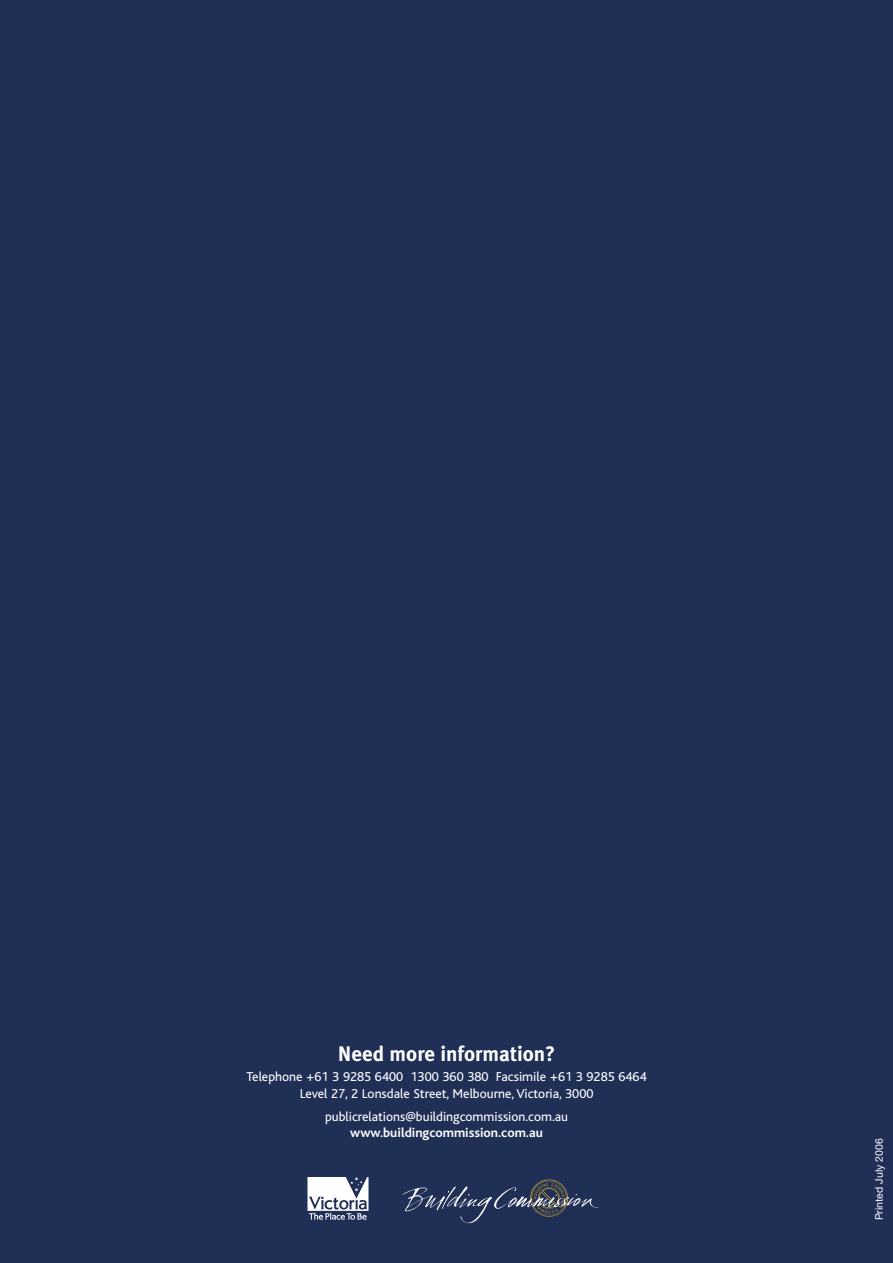
<style>
.page{position:relative;width:893px;height:1263px;background:#1f2f55}
.page>*{position:absolute;margin:0;border:0;box-sizing:border-box;transform-origin:0 0}
.information_headwhite{font:700 21px "Meta Plus";color:#fff}
.information_text_white{font:13.5px/16.5px "Bliss";color:#fff;text-align:center}
.t1{font:10.5px "Helvetica Neue";color:#fff}
.s1{font-weight:700}
</style>
<div class="page">
<svg style="left:307px;top:1177px;width:61px;height:43px"></svg>
<svg style="left:402px;top:1179px;width:196px;height:45px"></svg>
<p class="information_headwhite" style="left:338px;top:1041px;width:219px">Need more information?</p>
<p class="information_text_white" style="left:246px;top:1069px;width:402px">Telephone +61 3 9285 6400 1300 360 380 Facsimile +61 3 9285 6464<br>Level 27, 2 Lonsdale Street, Melbourne, Victoria, 3000</p>
<p class="information_text_white" style="left:325px;top:1108px;width:245px">publicrelations@buildingcommission.com.au <span class="s1">www.buildingcommission.com.au</span></p>
<p class="t1" style="left:873px;top:1220px;width:84px;rotate:-90deg">Printed July 2006</p>
</div>
